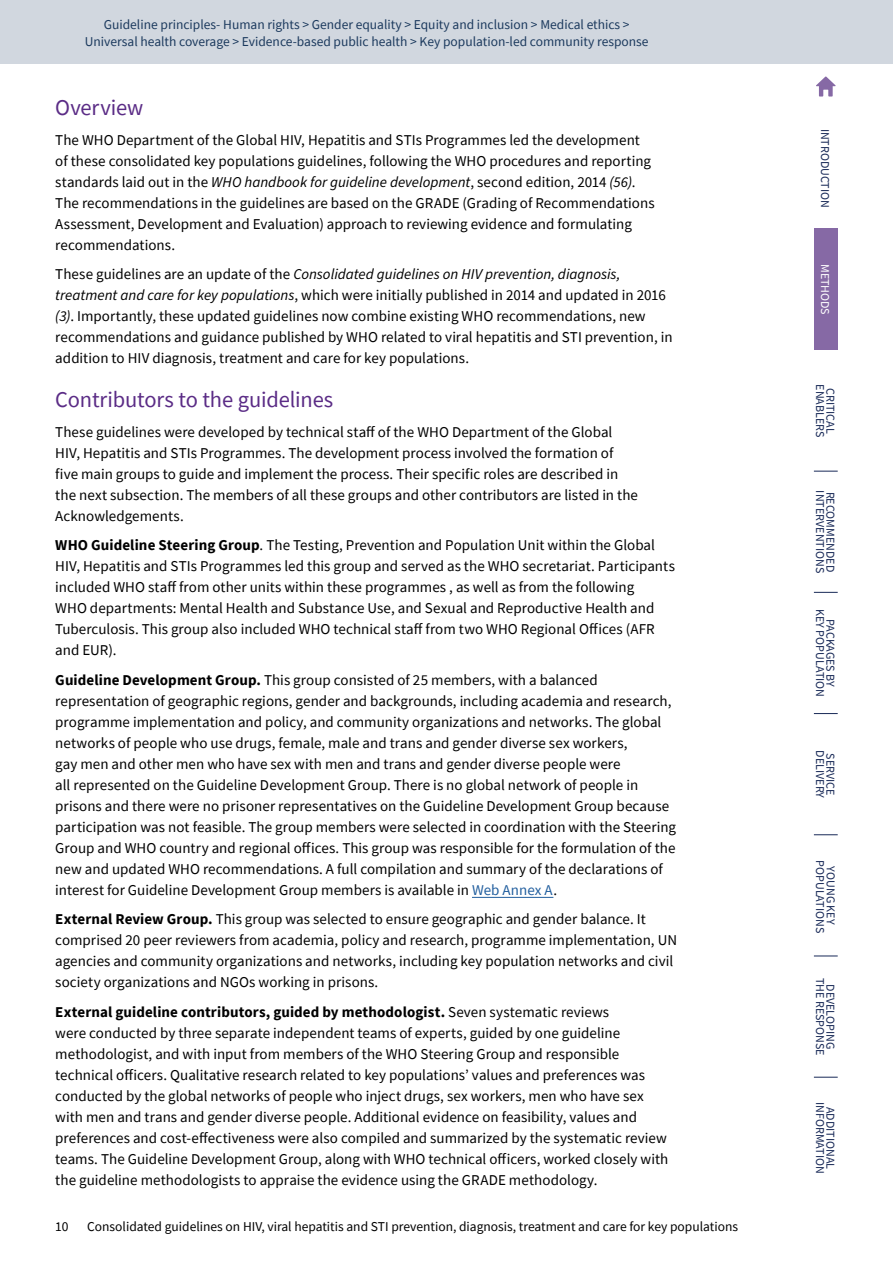
<style>
.page{position:relative;width:893px;height:1263px;background:#fff}
.page>*{position:absolute;margin:0;border:0;box-sizing:border-box;transform-origin:0 0}
.t1{font:22.5px "Source Sans Pro";letter-spacing:-.005em;color:#5b2c86}
.t2{font:15px/21px "Source Sans Pro";letter-spacing:.005em;color:#000}
.t3{font:13.5px/17.2px "Source Sans Pro";color:#1b395d;text-align:center}
.t4{font:13.5px "Source Sans Pro";color:#000}
.t5{font:12px/10.5px "Source Sans Pro";color:#182957;text-align:center}
.t6{font:12px "Source Sans Pro";color:#fff}
.s1{font-style:italic}
.s2{font-weight:700}
.s3{color:#215e9e}
</style>
<div class="page">
<div style="left:814px;top:229px;width:24px;height:121px;background:#8669a5"></div>
<svg style="left:814px;top:471px;width:24px;height:1px"></svg>
<svg style="left:814px;top:592px;width:24px;height:1px"></svg>
<svg style="left:814px;top:713px;width:24px;height:1px"></svg>
<svg style="left:814px;top:834px;width:24px;height:1px"></svg>
<svg style="left:814px;top:955px;width:24px;height:1px"></svg>
<svg style="left:814px;top:1077px;width:24px;height:1px"></svg>
<svg style="left:816px;top:77px;width:20px;height:20px"></svg>
<div style="left:0;top:0;width:893px;height:64px;background:#d1d7df"></div>
<hr style="left:472px;top:897px;width:81px;height:1px;background:#215e9e">
<p class="t3" style="left:85px;top:16px;width:565px">Guideline principles- Human rights &gt; Gender equality &gt; Equity and inclusion &gt; Medical ethics &gt;<br>Universal health coverage &gt; Evidence-based public health &gt; Key population-led community response</p>
<h1 class="t1" style="left:55px;top:93px;width:90px">Overview</h1>
<p class="t2" style="left:55px;top:129px;width:601px">The WHO Department of the Global HIV, Hepatitis and STIs Programmes led the development of these consolidated key populations guidelines, following the WHO procedures and reporting standards laid out in the <span class="s1">WHO handbook for guideline development</span>, second edition, 2014 <span class="s1">(56)</span>.<br>The recommendations in the guidelines are based on the GRADE (Grading of Recommendations Assessment, Development and Evaluation) approach to reviewing evidence and formulating recommendations.</p>
<p class="t2" style="left:55px;top:264px;width:619px">These guidelines are an update of the <span class="s1">Consolidated guidelines on HIV prevention, diagnosis, treatment and care for key populations</span>, which were initially published in 2014 and updated in 2016 <span class="s1">(3)</span>. Importantly, these updated guidelines now combine existing WHO recommendations, new recommendations and guidance published by WHO related to viral hepatitis and STI prevention, in addition to HIV diagnosis, treatment and care for key populations.</p>
<h1 class="t1" style="left:55px;top:385px;width:280px">Contributors to the guidelines</h1>
<p class="t2" style="left:55px;top:421px;width:584px">These guidelines were developed by technical staff of the WHO Department of the Global HIV, Hepatitis and STIs Programmes. The development process involved the formation of five main groups to guide and implement the process. Their specific roles are described in the next subsection. The members of all these groups and other contributors are listed in the Acknowledgements.</p>
<p class="t2" style="left:55px;top:535px;width:621px"><span class="s2">WHO Guideline Steering Group</span>. The Testing, Prevention and Population Unit within the Global HIV, Hepatitis and STIs Programmes led this group and served as the WHO secretariat. Participants included WHO staff from other units within these programmes , as well as from the following<br>WHO departments: Mental Health and Substance Use, and Sexual and Reproductive Health and Tuberculosis. This group also included WHO technical staff from two WHO Regional Offices (AFR and EUR).</p>
<p class="t2" style="left:55px;top:669px;width:622px"><span class="s2">Guideline Development Group.</span> This group consisted of 25 members, with a balanced representation of geographic regions, gender and backgrounds, including academia and research, programme implementation and policy, and community organizations and networks. The global networks of people who use drugs, female, male and trans and gender diverse sex workers,<br>gay men and other men who have sex with men and trans and gender diverse people were<br>all represented on the Guideline Development Group. There is no global network of people in prisons and there were no prisoner representatives on the Guideline Development Group because participation was not feasible. The group members were selected in coordination with the Steering Group and WHO country and regional offices. This group was responsible for the formulation of the new and updated WHO recommendations. A full compilation and summary of the declarations of interest for Guideline Development Group members is available in <span class="s3">Web Annex A</span>.</p>
<p class="t2" style="left:55px;top:909px;width:623px"><span class="s2">External Review Group.</span> This group was selected to ensure geographic and gender balance. It comprised 20 peer reviewers from academia, policy and research, programme implementation, UN agencies and community organizations and networks, including key population networks and civil society organizations and NGOs working in prisons.</p>
<p class="t2" style="left:55px;top:1001px;width:615px"><span class="s2">External guideline contributors, guided by methodologist.</span> Seven systematic reviews<br>were conducted by three separate independent teams of experts, guided by one guideline methodologist, and with input from members of the WHO Steering Group and responsible technical officers. Qualitative research related to key populations’ values and preferences was conducted by the global networks of people who inject drugs, sex workers, men who have sex with men and trans and gender diverse people. Additional evidence on feasibility, values and preferences and cost-effectiveness were also compiled and summarized by the systematic review teams. The Guideline Development Group, along with WHO technical officers, worked closely with the guideline methodologists to appraise the evidence using the GRADE methodology.</p>
<p class="t4" style="left:55px;top:1218px;width:15px">10</p>
<p class="t4" style="left:87px;top:1218px;width:652px">Consolidated guidelines on HIV, viral hepatitis and STI prevention, diagnosis, treatment and care for key populations</p>
<p class="t5" style="left:830px;top:128px;width:81px;rotate:90deg">INTRODUCTION</p>
<p class="t6" style="left:833px;top:264px;width:53px;rotate:90deg">METHODS</p>
<p class="t5" style="left:836px;top:384px;width:54px;rotate:90deg">CRITICAL<br>ENABLERS</p>
<p class="t5" style="left:825px;top:490px;width:84px;rotate:90deg">INTERVENTIONS</p>
<p class="t5" style="left:836px;top:492px;width:82px;rotate:90deg">RECOMMENDED</p>
<p class="t5" style="left:836px;top:609px;width:89px;rotate:90deg">PACKAGES BY<br>KEY POPULATION</p>
<p class="t5" style="left:825px;top:750px;width:49px;rotate:90deg">DELIVERY</p>
<p class="t5" style="left:836px;top:753px;width:44px;rotate:90deg">SERVICE</p>
<p class="t5" style="left:836px;top:860px;width:74px;rotate:90deg">YOUNG KEY<br>POPULATIONS</p>
<p class="t5" style="left:836px;top:978px;width:79px;rotate:90deg">DEVELOPING<br>THE RESPONSE</p>
<p class="t5" style="left:836px;top:1102px;width:73px;rotate:90deg">ADDITIONAL<br>INFORMATION</p>
</div>
